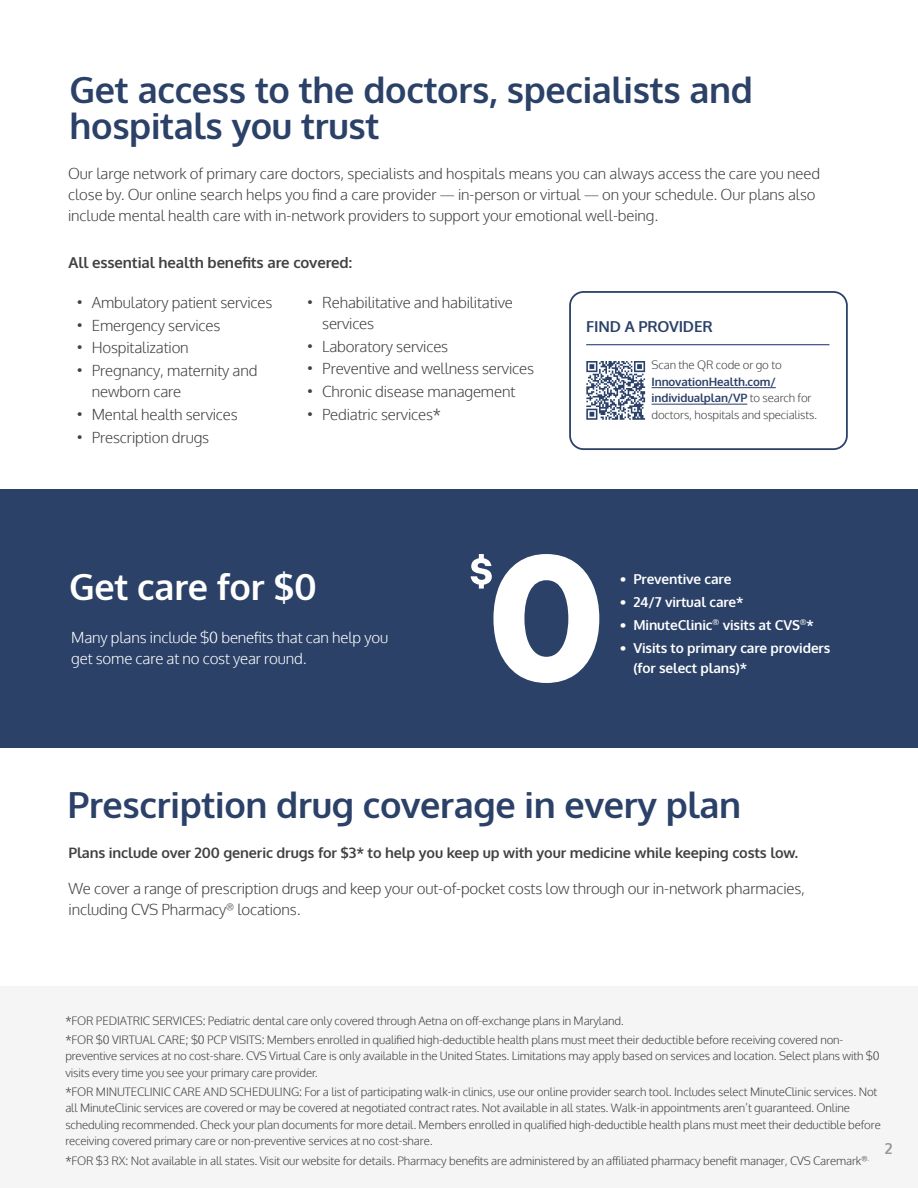
<style>
.page{position:relative;width:918px;height:1188px;background:#fff}
.page>*{position:absolute;margin:0;border:0;box-sizing:border-box;transform-origin:0 0}
.t1{font:700 36px/36px "Oxygen";letter-spacing:-.01em;color:#2b4168}
.t2{font:700 36px "Oxygen";letter-spacing:-.01em;color:#fff}
.t3{font:300 15.15px/21px "Oxygen";letter-spacing:-.01em;color:#414141}
.t4{font:300 15.15px/21px "Oxygen";letter-spacing:-.01em;color:#fff}
.t5{font:700 15.15px "Oxygen";letter-spacing:-.01em;color:#2b4168}
.t6{font:700 15.15px "Oxygen";color:#989898}
.t7{font:300 15px/21px "Oxygen";letter-spacing:-.005em;color:#414141}
.t8{font:700 15px "Oxygen";letter-spacing:-.01em;color:#414141}
.t9{font:700 14.4px "Oxygen";letter-spacing:-.01em;color:#414141}
.t10{font:700 13.65px/20.2px "Oxygen";letter-spacing:-.01em;color:#fff}
.t11{font:300 11.55px/16.5px "Oxygen";letter-spacing:-.01em;color:#414141}
.s1{font-family:"Open Sans"}
.s2{font-weight:700;color:#2b4168}
</style>
<div class="page">
<div style="left:0;top:489px;width:918px;height:259px;background:#2b4168"></div>
<div style="left:0;top:986px;width:918px;height:202px;background:#f5f5f5"></div>
<div style="left:569px;top:291px;width:279px;height:159px;border:2px solid #2b4168;border-radius:14px"></div>
<svg style="left:586px;top:361px;width:60px;height:59px"></svg>
<hr style="left:652px;top:387px;width:124px;height:1px;background:#2b4168">
<hr style="left:652px;top:404px;width:95px;height:1px;background:#2b4168">
<svg style="left:471px;top:554px;width:128px;height:129px"></svg>
<hr style="left:586px;top:344px;width:243px;height:1px;background:#0d2d6c">
<h2 class="t1" style="left:70px;top:73px;width:685px">Get access to the doctors, specialists and hospitals you trust</h2>
<p class="t7" style="left:68px;top:163px;width:753px">Our large network of primary care doctors, specialists and hospitals means you can always access the care you need close by. Our online search helps you find a care provider <span class="s1">—</span> in-person or virtual <span class="s1">—</span> on your schedule. Our plans also include mental health care with in-network providers to support your emotional well-being.</p>
<h3 class="t8" style="left:69px;top:254px;width:285px">All essential health benefits are covered:</h3>
<p class="t3" style="left:77px;top:293px;width:197px">• Ambulatory patient services</p>
<p class="t3" style="left:77px;top:315px;width:145px">• Emergency services</p>
<p class="t3" style="left:77px;top:338px;width:114px">• Hospitalization</p>
<p class="t3" style="left:92px;top:361px;width:167px;text-indent:-15px">• Pregnancy, maternity and newborn care</p>
<p class="t3" style="left:77px;top:404px;width:163px">• Mental health services</p>
<p class="t3" style="left:77px;top:427px;width:134px">• Prescription drugs</p>
<p class="t3" style="left:322px;top:293px;width:192px;text-indent:-15px">• Rehabilitative and habilitative services</p>
<p class="t3" style="left:307px;top:336px;width:143px">• Laboratory services</p>
<p class="t3" style="left:307px;top:359px;width:228px">• Preventive and wellness services</p>
<p class="t3" style="left:307px;top:382px;width:210px">• Chronic disease management</p>
<p class="t3" style="left:307px;top:404px;width:135px">• Pediatric services*</p>
<h3 class="t5" style="left:586px;top:317px;width:128px">FIND A PROVIDER</h3>
<p class="t11" style="left:652px;top:357px;width:167px">Scan the QR code or go to<br><span class="s2">InnovationHealth.com/ individualplan/VP</span> to search for doctors, hospitals and specialists.</p>
<h2 class="t2" style="left:69px;top:564px;width:249px">Get care for $0</h2>
<p class="t4" style="left:71px;top:628px;width:318px">Many plans include $0 benefits that can help you get some care at no cost year round.</p>
<p class="t10" style="left:620px;top:569px;width:113px">• Preventive care</p>
<p class="t10" style="left:620px;top:592px;width:125px">• 24/7 virtual care*</p>
<p class="t10" style="left:620px;top:615px;width:196px">• MinuteClinic<sup>®</sup> visits at CVS<sup>®</sup>*</p>
<p class="t10" style="left:633px;top:638px;width:198px;text-indent:-14px">• Visits to primary care providers (for select plans)*</p>
<h2 class="t1" style="left:68px;top:788px;width:675px">Prescription drug coverage in every plan</h2>
<h3 class="t9" style="left:69px;top:843px;width:731px">Plans include over 200 generic drugs for $3* to help you keep up with your medicine while keeping costs low.</h3>
<p class="t3" style="left:69px;top:878px;width:738px">We cover a range of prescription drugs and keep your out-of-pocket costs low through our in-network pharmacies, including CVS Pharmacy<sup>®</sup> locations.</p>
<p class="t11" style="left:65px;top:1011px;width:780px;line-height:19.2px">*FOR PEDIATRIC SERVICES: Pediatric dental care only covered through Aetna on off-exchange plans in Maryland.<br>*FOR $0 VIRTUAL CARE; $0 PCP VISITS: Members enrolled in qualified high-deductible health plans must meet their deductible before receiving covered non-</p>
<p class="t11" style="left:65px;top:1048px;width:816px">preventive services at no cost-share. CVS Virtual Care is only available in the United States. Limitations may apply based on services and location. Select plans with $0 visits every time you see your primary care provider.</p>
<p class="t11" style="left:65px;top:1084px;width:817px">*FOR MINUTECLINIC CARE AND SCHEDULING: For a list of participating walk-in clinics, use our online provider search tool. Includes select MinuteClinic services. Not all MinuteClinic services are covered or may be covered at negotiated contract rates. Not available in all states. Walk-in appointments aren’t guaranteed. Online scheduling recommended. Check your plan documents for more detail. Members enrolled in qualified high-deductible health plans must meet their deductible before receiving covered primary care or non-preventive services at no cost-share.</p>
<p class="t11" style="left:65px;top:1153px;width:805px">*FOR $3 RX: Not available in all states. Visit our website for details. Pharmacy benefits are administered by an affiliated pharmacy benefit manager, CVS Caremark<sup>®.</sup></p>
<h2 class="t6" style="left:885px;top:1139px;width:9px">2</h2>
</div>
